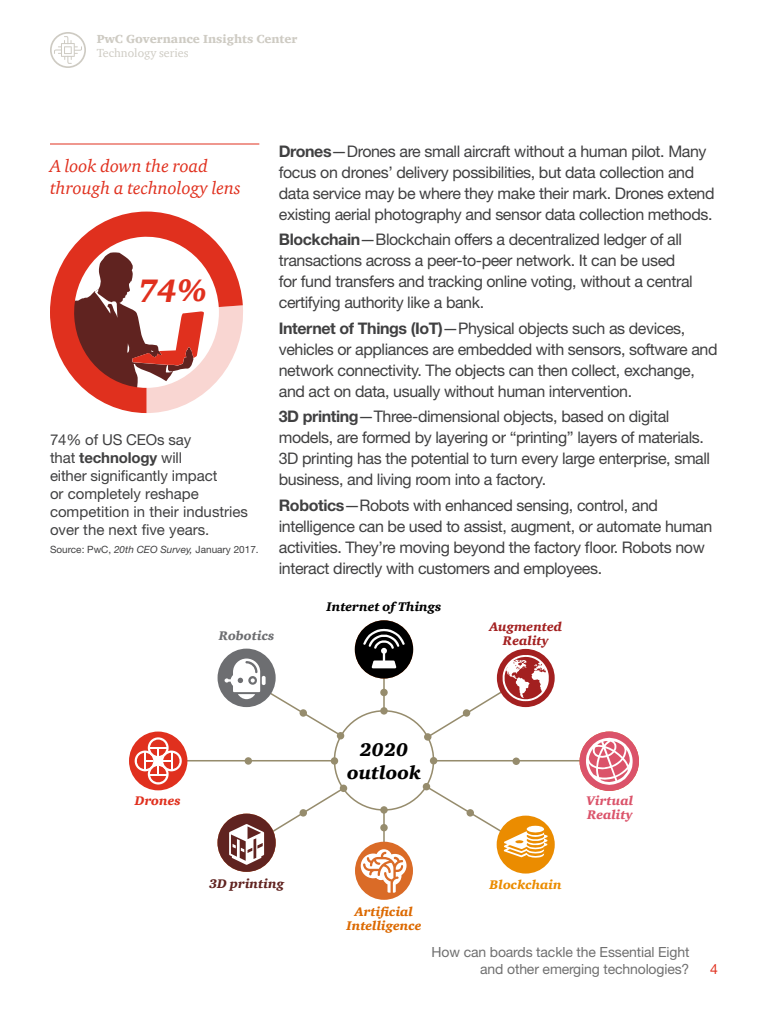
<style>
.page{position:relative;width:768px;height:1024px;background:#fff}
.page>*{position:absolute;margin:0;border:0;box-sizing:border-box;transform-origin:0 0}
.t1{font:italic 900 31.9px "ITC Charter Com";color:#e0301e;scale:.96 1}
.t2{font:italic 900 18.8px/22.6px "ITC Charter Com";color:#000;text-align:center}
.t3{font:italic 18px/22px "ITC Charter Com";color:#e0301e}
.t4{font:16px/21px "Helvetica Neue LT Std";letter-spacing:-.025em;color:#404041}
.t5{font:15px/18px "Helvetica Neue LT Std";color:#404041}
.t6{font:14px/16.8px "Helvetica Neue LT Std";letter-spacing:-.01em;color:#707070;text-align:right}
.t7{font:14px "Helvetica Neue LT Std";color:#e0301e}
.t8{font:italic 900 12.8px/13.7px "ITC Charter Com";color:#dc6900;text-align:center}
.t9{font:italic 900 12.8px/13.7px "ITC Charter Com";color:#a32020;text-align:center}
.t10{font:italic 900 12.8px "ITC Charter Com";color:#000}
.t11{font:italic 900 12.8px/13.7px "ITC Charter Com";color:#db536a}
.t12{font:italic 900 12.8px "ITC Charter Com";color:#602320}
.t13{font:italic 900 12.8px "ITC Charter Com";color:#eb8c00}
.t14{font:italic 900 12.8px "ITC Charter Com";color:#6d6e71}
.t15{font:italic 900 12.8px "ITC Charter Com";color:#e0301e}
.t16{font:900 12px "ITC Charter Com";color:#cecbc3}
.t17{font:12px "ITC Charter Com";color:#cecbc3}
.t18{font:10px "Helvetica Neue LT Std";color:#404041}
.s1{font-weight:700}
.s2{font-style:italic}
</style>
<div class="page">
<svg style="left:50px;top:32px;width:36px;height:36px"></svg>
<hr style="left:50px;top:144px;width:209px;height:1px;background:#e0301e">
<svg style="left:50px;top:212px;width:193px;height:201px"></svg>
<hr style="left:184px;top:760px;width:399px;height:2px;background:#968c6d">
<svg style="left:244px;top:676px;width:284px;height:173px"></svg>
<hr style="left:383px;top:676px;width:2px;height:168px;background:#968c6d">
<div style="left:497px;top:816px;width:58px;height:58px;background:#eb8c00;border-radius:50%"></div>
<svg style="left:504px;top:826px;width:44px;height:32px"></svg>
<div style="left:497px;top:649px;width:58px;height:58px;background:#a32020;border-radius:50%"></div>
<svg style="left:503px;top:655px;width:46px;height:46px"></svg>
<div style="left:355px;top:842px;width:58px;height:58px;background:#da6b27;border-radius:50%"></div>
<svg style="left:361px;top:849px;width:46px;height:44px"></svg>
<div style="left:129px;top:732px;width:58px;height:58px;background:#e0301e;border-radius:50%"></div>
<svg style="left:134px;top:737px;width:49px;height:48px"></svg>
<div style="left:355px;top:620px;width:58px;height:59px;background:#000;border-radius:50%"></div>
<svg style="left:363px;top:629px;width:42px;height:39px"></svg>
<div style="left:218px;top:814px;width:58px;height:58px;background:#602320;border-radius:50%"></div>
<svg style="left:229px;top:824px;width:35px;height:41px"></svg>
<div style="left:580px;top:732px;width:59px;height:59px;background:#db536a;border-radius:50%"></div>
<svg style="left:586px;top:738px;width:47px;height:47px"></svg>
<div style="left:218px;top:649px;width:58px;height:58px;background:#6d6e71;border-radius:50%"></div>
<svg style="left:225px;top:659px;width:41px;height:40px"></svg>
<div style="left:334px;top:711px;width:100px;height:99px;background:#fff;border-radius:50%"></div>
<div style="left:245px;top:757px;width:7px;height:8px;background:#968c6d;border-radius:50%"></div>
<div style="left:300px;top:709px;width:7px;height:8px;background:#968c6d;border-radius:50%"></div>
<div style="left:300px;top:809px;width:7px;height:8px;background:#968c6d;border-radius:50%"></div>
<div style="left:380px;top:689px;width:8px;height:7px;background:#968c6d;border-radius:50%"></div>
<div style="left:380px;top:824px;width:8px;height:7px;background:#968c6d;border-radius:50%"></div>
<div style="left:467px;top:809px;width:7px;height:8px;background:#968c6d;border-radius:50%"></div>
<div style="left:463px;top:709px;width:7px;height:8px;background:#968c6d;border-radius:50%"></div>
<div style="left:512px;top:758px;width:8px;height:7px;background:#968c6d;border-radius:50%"></div>
<div style="left:331px;top:757px;width:7px;height:8px;background:#968c6d;border-radius:50%"></div>
<div style="left:337px;top:732px;width:7px;height:7px;background:#968c6d;border-radius:50%"></div>
<div style="left:380px;top:707px;width:8px;height:8px;background:#968c6d;border-radius:50%"></div>
<div style="left:424px;top:733px;width:7px;height:8px;background:#968c6d;border-radius:50%"></div>
<div style="left:430px;top:757px;width:7px;height:7px;background:#968c6d;border-radius:50%"></div>
<div style="left:423px;top:783px;width:7px;height:7px;background:#968c6d;border-radius:50%"></div>
<div style="left:380px;top:806px;width:8px;height:8px;background:#968c6d;border-radius:50%"></div>
<div style="left:340px;top:785px;width:7px;height:7px;background:#968c6d;border-radius:50%"></div>
<p class="t16" style="left:97px;top:31px;width:202px">PwC Governance Insights Center</p>
<p class="t17" style="left:97px;top:46px;width:93px">Technology series</p>
<p class="t3" style="left:50px;top:155px;width:192px">A look down the road through a technology lens</p>
<h1 class="t1" style="left:138px;top:271px;width:73px">74%</h1>
<p class="t5" style="left:50px;top:430px;width:200px">74% of US CEOs say<br>that <span class="s1">technology</span> will<br>either significantly impact<br>or completely reshape competition in their industries over the next five years.</p>
<p class="t18" style="left:50px;top:543px;width:210px">Source: PwC, <span class="s2">20th CEO Survey,</span> January 2017.</p>
<p class="t4" style="left:279px;top:140px;width:437px"><span class="s1">Drones</span>—Drones are small aircraft without a human pilot. Many focus on drones’ delivery possibilities, but data collection and data service may be where they make their mark. Drones extend existing aerial photography and sensor data collection methods.</p>
<p class="t4" style="left:279px;top:229px;width:415px"><span class="s1">Blockchain</span>—Blockchain offers a decentralized ledger of all transactions across a peer-to-peer network. It can be used for fund transfers and tracking online voting, without a central certifying authority like a bank.</p>
<p class="t4" style="left:279px;top:317px;width:440px"><span class="s1">Internet of Things (IoT)</span>—Physical objects such as devices, vehicles or appliances are embedded with sensors, software and network connectivity. The objects can then collect, exchange, and act on data, usually without human intervention.</p>
<p class="t4" style="left:279px;top:406px;width:433px"><span class="s1">3D printing</span>—Three-dimensional objects, based on digital models, are formed by layering or “printing” layers of materials.<br>3D printing has the potential to turn every large enterprise, small business, and living room into a factory.</p>
<p class="t4" style="left:279px;top:494px;width:435px"><span class="s1">Robotics</span>—Robots with enhanced sensing, control, and intelligence can be used to assist, augment, or automate human activities. They’re moving beyond the factory floor. Robots now interact directly with customers and employees.</p>
<p class="t10" style="left:327px;top:599px;width:116px">Internet of Things</p>
<p class="t14" style="left:219px;top:627px;width:57px">Robotics</p>
<p class="t2" style="left:347px;top:738px;width:75px">2020 outlook</p>
<p class="t9" style="left:489px;top:620px;width:74px">Augmented<br>Reality</p>
<p class="t15" style="left:135px;top:793px;width:47px">Drones</p>
<p class="t11" style="left:587px;top:793px;width:48px">Virtual<br>Reality</p>
<p class="t12" style="left:209px;top:875px;width:76px">3D printing</p>
<p class="t13" style="left:490px;top:877px;width:74px">Blockchain</p>
<p class="t8" style="left:347px;top:905px;width:76px">Artificial<br>Intelligence</p>
<p class="t6" style="left:432px;top:943px;width:259px">How can boards tackle the Essential Eight and other emerging technologies?</p>
<p class="t7" style="left:710px;top:960px;width:9px">4</p>
</div>
